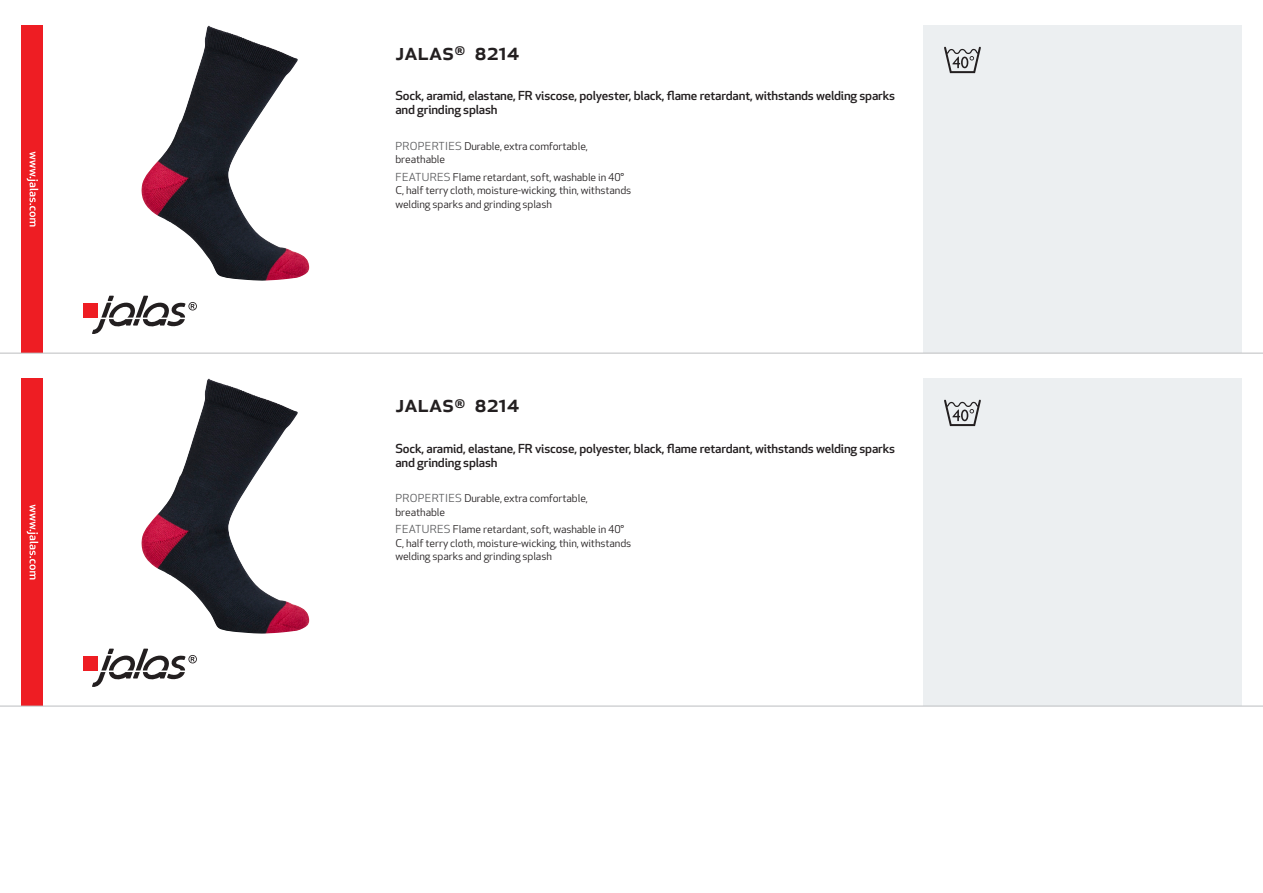
<style>
.page{position:relative;width:1263px;height:893px;background:#fff}
.page>*{position:absolute;margin:0;border:0;box-sizing:border-box;transform-origin:0 0}
.Produkt_namn{font:500 24px "Apex New";color:#231f20}
.Ingress{font:500 12.15px/14.2px "Apex New";letter-spacing:-.015em;color:#231f20;scale:1.06 1}
.Funktion{font:10.5px/13.5px "Apex New";letter-spacing:-.01em;color:#231f20;scale:1.06 1}
.s1{font-size:10.8px;color:#57585a}
</style>
<div class="page">
<img style="left:141px;top:26px;width:168px;height:255px">
<div style="left:83px;top:303px;width:15px;height:15px;background:#ee1d23"></div>
<svg style="left:92px;top:296px;width:105px;height:38px"></svg>
<div style="left:21px;top:26px;width:22px;height:327px;background:#ee1d23"></div>
<svg style="left:27px;top:152px;width:11px;height:75px"></svg>
<div style="left:923px;top:26px;width:319px;height:327px;background:#eceff1"></div>
<svg style="left:944px;top:47px;width:37px;height:26px"></svg>
<img style="left:141px;top:378px;width:168px;height:256px">
<div style="left:83px;top:656px;width:15px;height:14px;background:#ee1d23"></div>
<svg style="left:92px;top:649px;width:105px;height:38px"></svg>
<div style="left:21px;top:378px;width:22px;height:328px;background:#ee1d23"></div>
<svg style="left:27px;top:505px;width:11px;height:74px"></svg>
<div style="left:923px;top:378px;width:319px;height:328px;background:#eceff1"></div>
<svg style="left:944px;top:400px;width:37px;height:26px"></svg>
<hr style="left:0;top:353px;width:1263px;height:1px;background:#bcbdc0">
<hr style="left:0;top:706px;width:1263px;height:1px;background:#bcbdc0">
<p class="Produkt_namn" style="left:395px;top:35px;width:126px">JALAS<sup>®</sup> 8214</p>
<p class="Ingress" style="left:395px;top:88px;width:473px">Sock, aramid, elastane, FR viscose, polyester, black, flame retardant, withstands welding sparks and grinding splash</p>
<p class="Funktion" style="left:395px;top:139px;width:183px"><span class="s1">PROPERTIES</span> Durable, extra comfortable, breathable</p>
<p class="Funktion" style="left:395px;top:170px;width:224px"><span class="s1">FEATURES</span> Flame retardant, soft, washable in 40°<br>C, half terry cloth, moisture-wicking, thin, withstands welding sparks and grinding splash</p>
<p class="Produkt_namn" style="left:395px;top:388px;width:126px">JALAS<sup>®</sup> 8214</p>
<p class="Ingress" style="left:395px;top:441px;width:473px">Sock, aramid, elastane, FR viscose, polyester, black, flame retardant, withstands welding sparks and grinding splash</p>
<p class="Funktion" style="left:395px;top:492px;width:183px"><span class="s1">PROPERTIES</span> Durable, extra comfortable, breathable</p>
<p class="Funktion" style="left:395px;top:523px;width:224px"><span class="s1">FEATURES</span> Flame retardant, soft, washable in 40°<br>C, half terry cloth, moisture-wicking, thin, withstands welding sparks and grinding splash</p>
</div>
